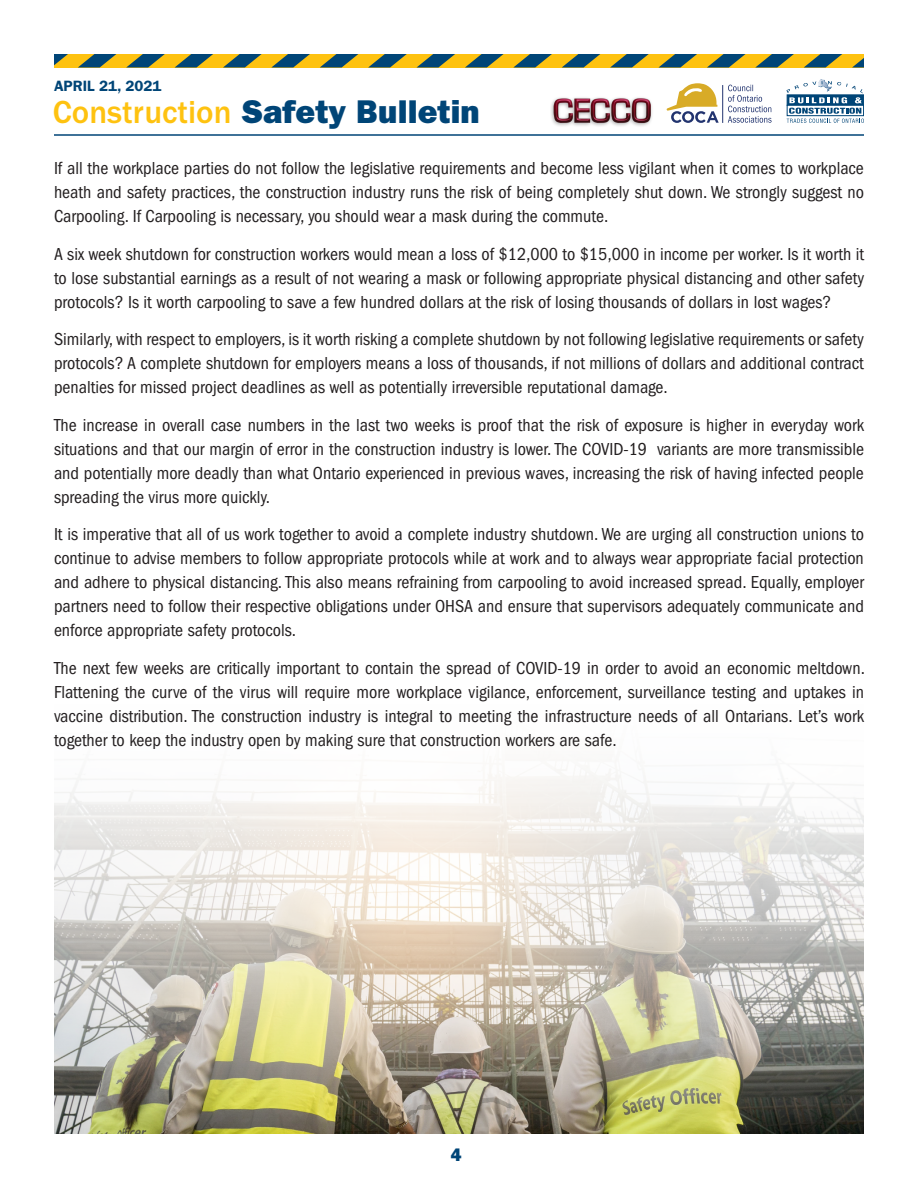
<style>
.page{position:relative;width:918px;height:1188px;background:#fff}
.page>*{position:absolute;margin:0;border:0;box-sizing:border-box;transform-origin:0 0}
.t1{font:33px "ITC Franklin Gothic Std Hvy";color:#004577}
.t2{font:condensed 18px/24px "ITC Franklin Gothic Std";color:#231f20;text-align:justify}
.t3{font:18px "ITC Franklin Gothic Std Hvy";color:#004577}
.t4{font:600 15px "ITC Franklin Gothic Std";color:#004577}
.s1{font-family:"ITC Franklin Gothic Std";font-weight:500;color:#fec210}
</style>
<div class="page">
<img style="left:54px;top:770px;width:810px;height:364px">
<div style="left:54px;top:54px;width:810px;height:14px;background:#fec210"></div>
<svg style="left:54px;top:54px;width:14px;height:11px"></svg>
<svg style="left:78px;top:54px;width:38px;height:14px"></svg>
<svg style="left:126px;top:54px;width:39px;height:14px"></svg>
<svg style="left:175px;top:54px;width:38px;height:14px"></svg>
<svg style="left:223px;top:54px;width:39px;height:14px"></svg>
<svg style="left:271px;top:54px;width:39px;height:14px"></svg>
<svg style="left:320px;top:54px;width:38px;height:14px"></svg>
<svg style="left:368px;top:54px;width:39px;height:14px"></svg>
<svg style="left:417px;top:54px;width:38px;height:14px"></svg>
<svg style="left:465px;top:54px;width:39px;height:14px"></svg>
<svg style="left:513px;top:54px;width:39px;height:14px"></svg>
<svg style="left:562px;top:54px;width:38px;height:14px"></svg>
<svg style="left:610px;top:54px;width:39px;height:14px"></svg>
<svg style="left:659px;top:54px;width:38px;height:14px"></svg>
<svg style="left:707px;top:54px;width:39px;height:14px"></svg>
<svg style="left:755px;top:54px;width:39px;height:14px"></svg>
<svg style="left:804px;top:54px;width:38px;height:14px"></svg>
<svg style="left:852px;top:58px;width:12px;height:10px"></svg>
<svg style="left:786px;top:79px;width:78px;height:44px"></svg>
<img style="left:551px;top:97px;width:101px;height:29px">
<hr style="left:722px;top:85px;width:1px;height:38px;background:#22346f">
<svg style="left:667px;top:83px;width:52px;height:40px"></svg>
<svg style="left:728px;top:85px;width:44px;height:38px"></svg>
<hr style="left:54px;top:134px;width:810px;height:2px;background:#004577">
<p class="t4" style="left:54px;top:77px;width:109px">APRIL 21, 2021</p>
<p class="t1" style="left:53px;top:92px;width:428px"><span class="s1">Construction</span> Safety Bulletin</p>
<p class="t2" style="left:54px;top:157px;width:811px">If all the workplace parties do not follow the legislative requirements and become less vigilant when it comes to workplace heath and safety practices, the construction industry runs the risk of being completely shut down. We strongly suggest no Carpooling. If Carpooling is necessary, you should wear a mask during the commute.</p>
<p class="t2" style="left:54px;top:242px;width:812px">A six week shutdown for construction workers would mean a loss of $12,000 to $15,000 in income per worker. Is it worth it to lose substantial earnings as a result of not wearing a mask or following appropriate physical distancing and other safety protocols? Is it worth carpooling to save a few hundred dollars at the risk of losing thousands of dollars in lost wages?</p>
<p class="t2" style="left:54px;top:328px;width:811px">Similarly, with respect to employers, is it worth risking a complete shutdown by not following legislative requirements or safety protocols? A complete shutdown for employers means a loss of thousands, if not millions of dollars and additional contract penalties for missed project deadlines as well as potentially irreversible reputational damage.</p>
<p class="t2" style="left:54px;top:413px;width:812px">The increase in overall case numbers in the last two weeks is proof that the risk of exposure is higher in everyday work situations and that our margin of error in the construction industry is lower. The COVID-19 variants are more transmissible and potentially more deadly than what Ontario experienced in previous waves, increasing the risk of having infected people spreading the virus more quickly.</p>
<p class="t2" style="left:54px;top:523px;width:812px">It is imperative that all of us work together to avoid a complete industry shutdown. We are urging all construction unions to continue to advise members to follow appropriate protocols while at work and to always wear appropriate facial protection and adhere to physical distancing. This also means refraining from carpooling to avoid increased spread. Equally, employer partners need to follow their respective obligations under OHSA and ensure that supervisors adequately communicate and enforce appropriate safety protocols.</p>
<p class="t2" style="left:54px;top:656px;width:812px">The next few weeks are critically important to contain the spread of COVID-19 in order to avoid an economic meltdown.<br>Flattening the curve of the virus will require more workplace vigilance, enforcement, surveillance testing and uptakes in vaccine distribution. The construction industry is integral to meeting the infrastructure needs of all Ontarians. Let’s work together to keep the industry open by making sure that construction workers are safe.</p>
<p class="t3" style="left:451px;top:1144px;width:12px">4</p>
</div>
